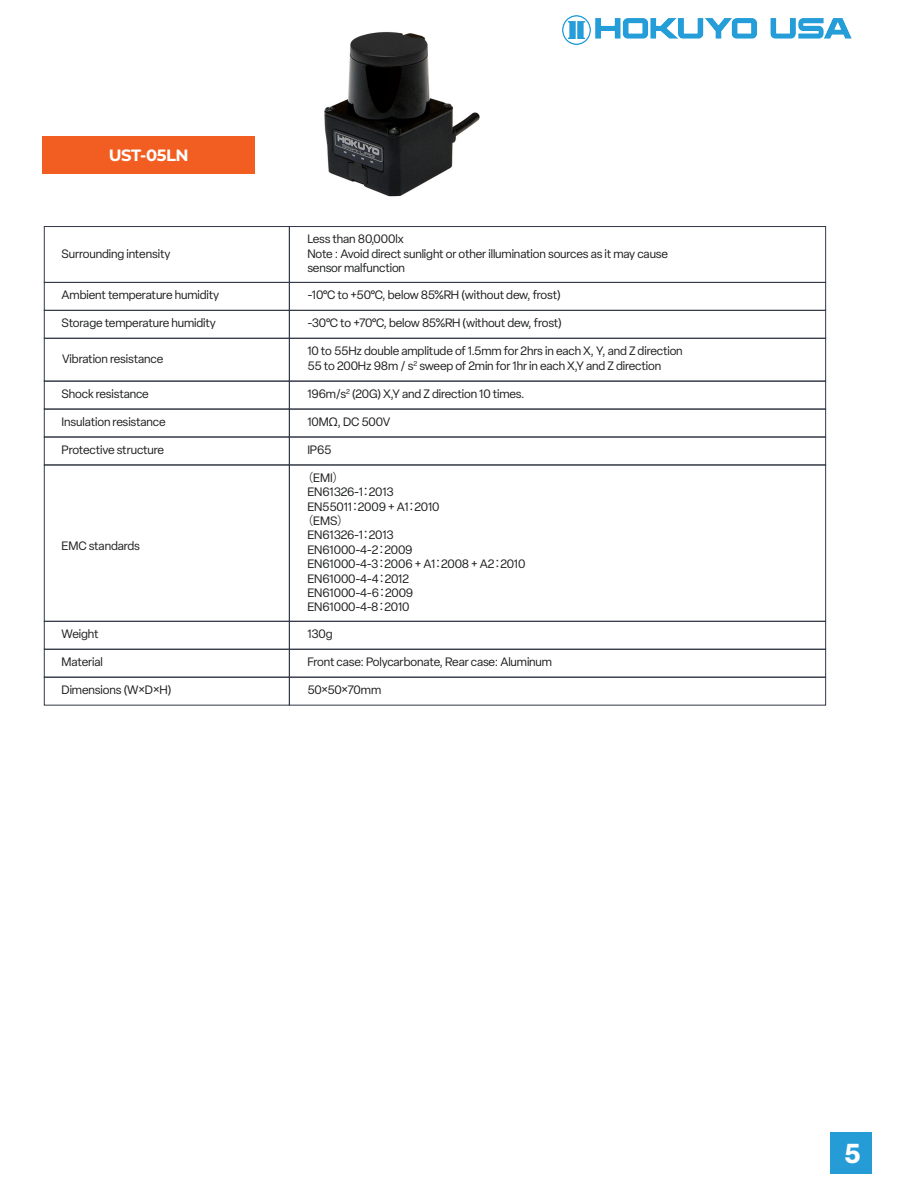
<style>
.page{position:relative;width:918px;height:1188px;background:#fff}
.page>*{position:absolute;margin:0;border:0;box-sizing:border-box;transform-origin:0 0}
.t1{font:700 27px "Elza";color:#fff}
.t2{font:700 16.35px "Montserrat";letter-spacing:-.025em;color:#fff}
.t3{font:12px/14.4px "Elza";letter-spacing:-.01em;color:#1d1e1e}
.s1{font-family:"Koz Go Pr 6 N"}
</style>
<div class="page">
<div style="left:44px;top:226px;width:246px;height:57px;border:1px solid #323845"></div>
<div style="left:289px;top:226px;width:537px;height:57px;border:1px solid #323845"></div>
<div style="left:44px;top:338px;width:246px;height:43px;border:1px solid #323845"></div>
<div style="left:289px;top:338px;width:537px;height:43px;border:1px solid #323845"></div>
<div style="left:44px;top:282px;width:246px;height:29px;border:1px solid #323845"></div>
<div style="left:289px;top:282px;width:537px;height:29px;border:1px solid #323845"></div>
<div style="left:44px;top:310px;width:246px;height:28px;border:1px solid #323845"></div>
<div style="left:289px;top:310px;width:537px;height:28px;border:1px solid #323845"></div>
<div style="left:44px;top:381px;width:246px;height:28px;border:1px solid #323845"></div>
<div style="left:289px;top:381px;width:537px;height:28px;border:1px solid #323845"></div>
<div style="left:44px;top:409px;width:246px;height:28px;border:1px solid #323845"></div>
<div style="left:289px;top:409px;width:537px;height:28px;border:1px solid #323845"></div>
<div style="left:44px;top:437px;width:246px;height:28px;border:1px solid #323845"></div>
<div style="left:289px;top:437px;width:537px;height:28px;border:1px solid #323845"></div>
<div style="left:44px;top:649px;width:246px;height:28px;border:1px solid #323845"></div>
<div style="left:289px;top:649px;width:537px;height:28px;border:1px solid #323845"></div>
<div style="left:44px;top:677px;width:246px;height:28px;border:1px solid #323845"></div>
<div style="left:289px;top:677px;width:537px;height:28px;border:1px solid #323845"></div>
<div style="left:44px;top:465px;width:246px;height:157px;border:1px solid #323845"></div>
<div style="left:289px;top:465px;width:537px;height:157px;border:1px solid #323845"></div>
<div style="left:43px;top:136px;width:212px;height:37px;background:#f25e21"></div>
<img style="left:324px;top:32px;width:156px;height:165px">
<img style="left:563px;top:15px;width:288px;height:29px">
<div style="left:831px;top:1133px;width:41px;height:41px;background:#269cd7"></div>
<h2 class="t2" style="left:109px;top:143px;width:82px">UST-05LN</h2>
<p class="t3" style="left:62px;top:246px;width:110px">Surrounding intensity</p>
<p class="t3" style="left:307px;top:232px;width:362px">Less than 80,000lx<br>Note : Avoid direct sunlight or other illumination sources as it may cause sensor malfunction</p>
<p class="t3" style="left:62px;top:288px;width:159px">Ambient temperature humidity</p>
<p class="t3" style="left:307px;top:288px;width:255px">-10°C to +50°C, below 85%RH (without dew, frost)</p>
<p class="t3" style="left:62px;top:316px;width:156px">Storage temperature humidity</p>
<p class="t3" style="left:307px;top:316px;width:256px">-30°C to +70°C, below 85%RH (without dew, frost)</p>
<p class="t3" style="left:62px;top:352px;width:103px">Vibration resistance</p>
<p class="t3" style="left:307px;top:344px;width:377px">10 to 55Hz double amplitude of 1.5mm for 2hrs in each X, Y, and Z direction<br>55 to 200Hz 98m / s<sup>2</sup> sweep of 2min for 1hr in each X,Y and Z direction</p>
<p class="t3" style="left:62px;top:387px;width:89px">Shock resistance</p>
<p class="t3" style="left:307px;top:387px;width:219px">196m/s<sup>2</sup> (20G) X,Y and Z direction 10 times.</p>
<p class="t3" style="left:62px;top:414px;width:106px">Insulation resistance</p>
<p class="t3" style="left:307px;top:414px;width:85px">10MΩ, DC 500V</p>
<p class="t3" style="left:62px;top:442px;width:104px">Protective structure</p>
<p class="t3" style="left:307px;top:442px;width:26px">IP65</p>
<p class="t3" style="left:62px;top:539px;width:80px">EMC standards</p>
<p class="t3" style="left:302px;top:470px;width:44px"><span class="s1">（</span>EMI<span class="s1">）</span></p>
<p class="t3" style="left:307px;top:485px;width:88px">EN61326-1<span class="s1">：</span>2013</p>
<p class="t3" style="left:307px;top:499px;width:134px">EN55011<span class="s1">：</span>2009 + A1<span class="s1">：</span>2010</p>
<p class="t3" style="left:302px;top:514px;width:49px"><span class="s1">（</span>EMS<span class="s1">）</span></p>
<p class="t3" style="left:307px;top:528px;width:88px">EN61326-1<span class="s1">：</span>2013</p>
<p class="t3" style="left:307px;top:542px;width:107px">EN61000-4-2<span class="s1">：</span>2009</p>
<p class="t3" style="left:307px;top:557px;width:220px">EN61000-4-3<span class="s1">：</span>2006 + A1<span class="s1">：</span>2008 + A2<span class="s1">：</span>2010</p>
<p class="t3" style="left:307px;top:571px;width:103px">EN61000-4-4<span class="s1">：</span>2012</p>
<p class="t3" style="left:307px;top:586px;width:108px">EN61000-4-6<span class="s1">：</span>2009</p>
<p class="t3" style="left:307px;top:600px;width:104px">EN61000-4-8<span class="s1">：</span>2010</p>
<p class="t3" style="left:62px;top:627px;width:39px">Weight</p>
<p class="t3" style="left:307px;top:627px;width:27px">130g</p>
<p class="t3" style="left:62px;top:655px;width:43px">Material</p>
<p class="t3" style="left:307px;top:655px;width:246px">Front case: Polycarbonate, Rear case: Aluminum</p>
<p class="t3" style="left:62px;top:683px;width:111px">Dimensions (W×D×H)</p>
<p class="t3" style="left:307px;top:683px;width:75px">50×50×70mm</p>
<h1 class="t1" style="left:844px;top:1134px;width:18px">5</h1>
</div>
